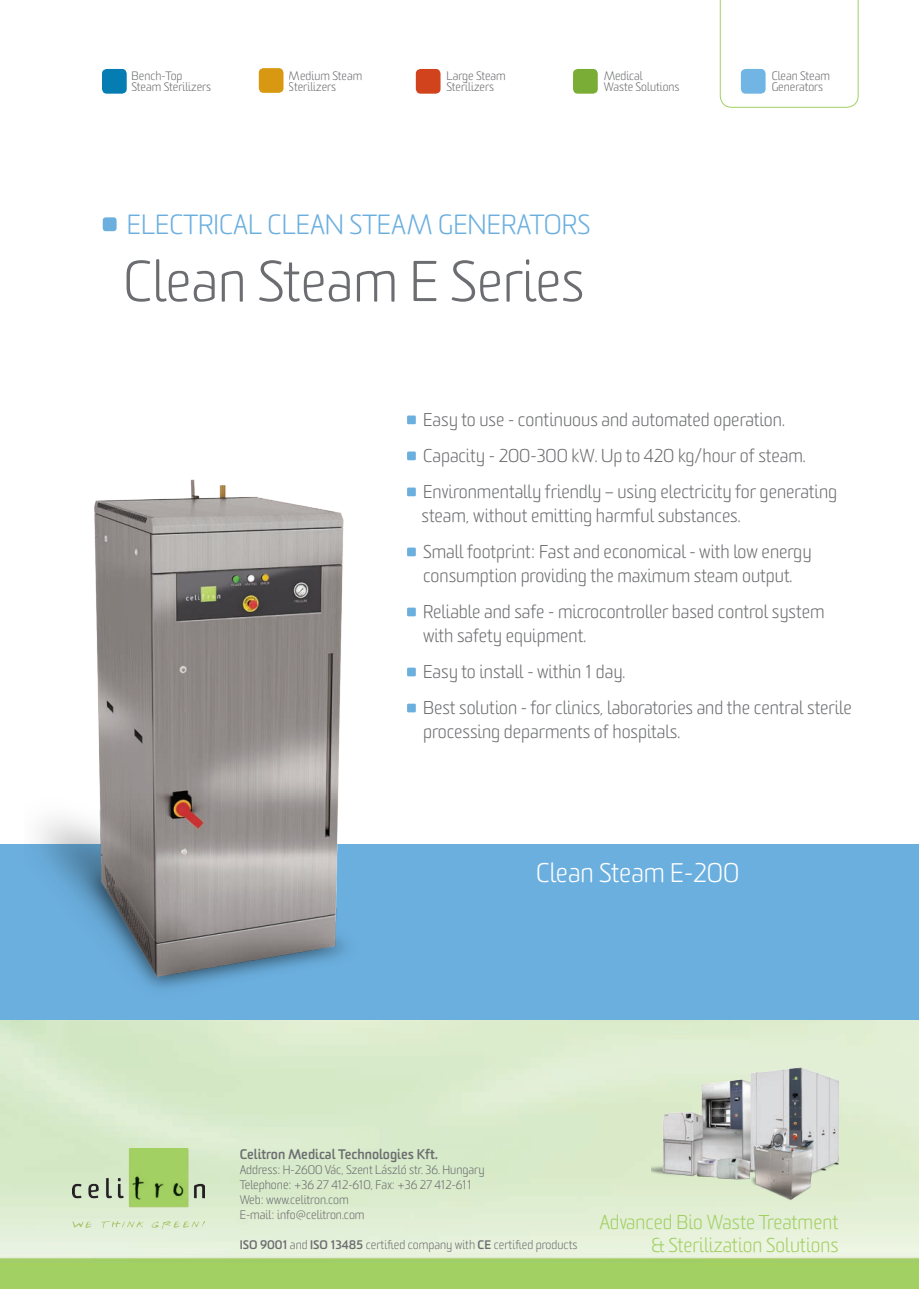
<style>
.page{position:relative;width:919px;height:1289px;background:#fff}
.page>*{position:absolute;margin:0;border:0;box-sizing:border-box;transform-origin:0 0}
.t1{font:300 55.8px "Sommet Rounded";color:#6c6d70}
.t2{font:300 27px "Sommet Rounded";color:#6bafdf}
.t3{font:300 26.1px "Sommet Rounded";color:#fff}
.t4{font:300 19.5px "Sommet Rounded";color:#a2cf62}
.t5{font:300 18px/36px "Sommet Rounded";color:#6c6d70}
.t6{font:700 13.5px "Sommet Rounded";color:#6c6d70}
.t7{font:300 12px "Sommet Rounded";color:#6c6d70}
.t8{font:300 11.85px/10.9px "Sommet Rounded";color:#6c6d70}
.s1{font-weight:700}
</style>
<div class="page">
<img style="left:0;top:1019px;width:918px;height:269px">
<div style="left:0;top:844px;width:918px;height:175px;background:#6bafdf"></div>
<svg style="left:720px;top:0;width:138px;height:107px"></svg>
<div style="left:103px;top:217px;width:14px;height:14px;background:#6bafdf;border-radius:3px"></div>
<div style="left:407px;top:415px;width:9px;height:9px;background:#6bafdf"></div>
<div style="left:407px;top:451px;width:9px;height:9px;background:#6bafdf"></div>
<div style="left:407px;top:487px;width:9px;height:9px;background:#6bafdf"></div>
<div style="left:407px;top:547px;width:9px;height:9px;background:#6bafdf"></div>
<div style="left:407px;top:607px;width:9px;height:9px;background:#6bafdf"></div>
<div style="left:407px;top:667px;width:9px;height:9px;background:#6bafdf"></div>
<div style="left:407px;top:703px;width:9px;height:9px;background:#6bafdf"></div>
<img style="left:652px;top:1028px;width:189px;height:189px">
<div style="left:102px;top:69px;width:25px;height:25px;background:#057db3;border-radius:5px"></div>
<div style="left:259px;top:68px;width:24px;height:25px;background:#d99811;border-radius:5px"></div>
<div style="left:416px;top:69px;width:24px;height:25px;background:#d0431c;border-radius:5px"></div>
<div style="left:573px;top:69px;width:24px;height:25px;background:#79ad36;border-radius:5px"></div>
<div style="left:740px;top:69px;width:25px;height:25px;background:#70b5e4;border-radius:5px"></div>
<img style="left:72px;top:1148px;width:132px;height:80px">
<img style="left:39px;top:479px;width:307px;height:510px">
<p class="t8" style="left:131px;top:70px;width:81px">Bench-Top<br>Steam Sterilizers</p>
<p class="t8" style="left:289px;top:70px;width:75px">Medium Steam<br>Sterilizers</p>
<p class="t8" style="left:446px;top:70px;width:61px">Large Steam<br>Sterilizers</p>
<p class="t8" style="left:603px;top:70px;width:77px">Medical<br>Waste Solutions</p>
<p class="t8" style="left:771px;top:70px;width:60px">Clean Steam<br>Generators</p>
<p class="t2" style="left:127px;top:207px;width:465px">ELECTRICAL CLEAN STEAM GENERATORS</p>
<p class="t1" style="left:123px;top:246px;width:462px">Clean Steam E Series</p>
<p class="t5" style="left:423px;top:402px;width:416px">Easy to use - continuous and automated operation.<br>Capacity - 200-300 kW. Up to 420 kg/hour of steam.<br>Environmentally friendly – using electricity for generating</p>
<p class="t5" style="left:421px;top:498px;width:391px">steam, without emitting harmful substances.<br>Small footprint: Fast and economical - with low energy</p>
<p class="t5" style="left:423px;top:558px;width:403px">consumption providing the maximum steam output.<br>Reliable and safe - microcontroller based control system</p>
<p class="t5" style="left:423px;top:618px;width:430px">with safety equipment.<br>Easy to install - within 1 day.<br>Best solution - for clinics, laboratories and the central sterile</p>
<p class="t5" style="left:423px;top:714px;width:258px">processing deparments of hospitals.</p>
<p class="t3" style="left:536px;top:856px;width:205px">Clean Steam E-200</p>
<p class="t6" style="left:240px;top:1145px;width:200px">Celitron Medical Technologies Kft.</p>
<p class="t7" style="left:240px;top:1162px;width:246px">Address: H-2600 Vác, Szent László str. 36. Hungary</p>
<p class="t7" style="left:240px;top:1177px;width:233px">Telephone: +36 27 412-610, Fax: +36 27 412-611</p>
<p class="t7" style="left:240px;top:1192px;width:111px">Web: www.celitron.com</p>
<p class="t7" style="left:240px;top:1207px;width:126px">E-mail: info@celitron.com</p>
<p class="t7" style="left:240px;top:1237px;width:339px"><span class="s1">ISO 9001</span> and <span class="s1">ISO 13485</span> certified company with <span class="s1">CE</span> certified products</p>
<p class="t4" style="left:599px;top:1209px;width:240px">Advanced Bio Waste Treatment</p>
<p class="t4" style="left:651px;top:1232px;width:189px">&amp; Sterilization Solutions</p>
</div>
